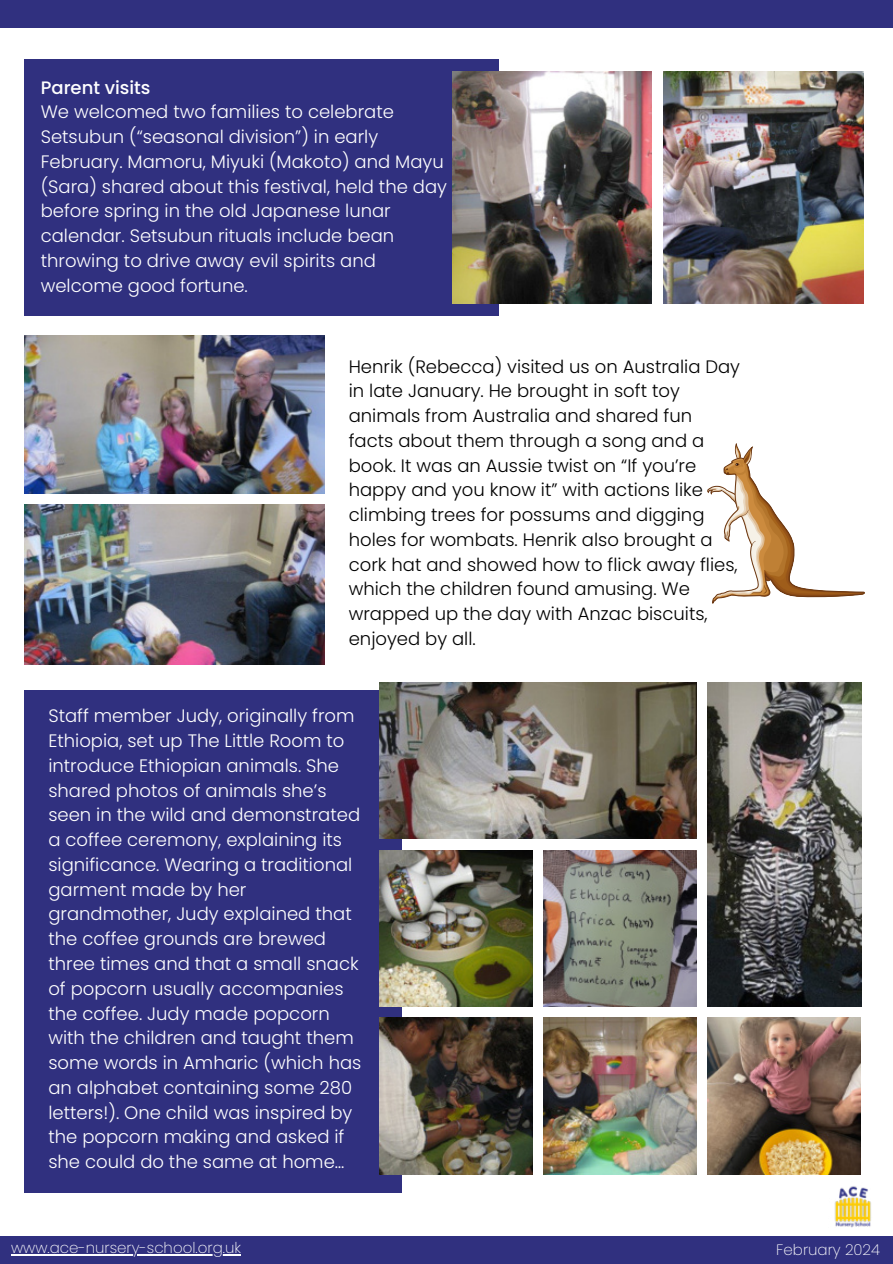
<style>
.page{position:relative;width:893px;height:1264px;background:#fff}
.page>*{position:absolute;margin:0;border:0;box-sizing:border-box;transform-origin:0 0}
.t1{font:300 18px/24.8px "Poppins";color:#fff}
.t2{font:300 18px/24.8px "Poppins";color:#000}
.t3{font:500 18px "Poppins";color:#fff}
.t4{font:200 15px "Poppins";color:#fff}
</style>
<div class="page">
<div style="left:24px;top:59px;width:474px;height:257px;background:#30307f"></div>
<img style="left:452px;top:72px;width:199px;height:231px">
<img style="left:663px;top:72px;width:200px;height:231px">
<img style="left:24px;top:335px;width:300px;height:158px">
<img style="left:24px;top:505px;width:300px;height:159px">
<div style="left:24px;top:690px;width:377px;height:502px;background:#30307f"></div>
<img style="left:379px;top:682px;width:317px;height:157px">
<img style="left:707px;top:682px;width:153px;height:324px">
<img style="left:379px;top:850px;width:153px;height:156px">
<img style="left:543px;top:850px;width:153px;height:156px">
<img style="left:379px;top:1017px;width:153px;height:157px">
<img style="left:543px;top:1017px;width:153px;height:157px">
<img style="left:707px;top:1017px;width:153px;height:157px">
<div style="left:0;top:0;width:892px;height:27px;background:#30307f"></div>
<div style="left:0;top:1236px;width:892px;height:27px;background:#30307f"></div>
<img style="left:834px;top:1186px;width:37px;height:41px">
<svg style="left:707px;top:443px;width:157px;height:160px"></svg>
<hr style="left:11px;top:1253px;width:230px;height:2px;background:#fff">
<p class="t3" style="left:41px;top:77px;width:111px">Parent visits</p>
<p class="t1" style="left:41px;top:100px;width:408px">We welcomed two families to celebrate Setsubun (“seasonal division”) in early February. Mamoru, Miyuki (Makoto) and Mayu (Sara) shared about this festival, held the day before spring in the old Japanese lunar calendar. Setsubun rituals include bean throwing to drive away evil spirits and welcome good fortune.</p>
<p class="t2" style="left:349px;top:354px;width:393px">Henrik (Rebecca) visited us on Australia Day in late January. He brought in soft toy animals from Australia and shared fun facts about them through a song and a book. It was an Aussie twist on “If you’re happy and you know it” with actions like climbing trees for possums and digging holes for wombats. Henrik also brought a cork hat and showed how to flick away flies, which the children found amusing. We wrapped up the day with Anzac biscuits, enjoyed by all.</p>
<p class="t1" style="left:48px;top:703px;width:314px">Staff member Judy, originally from<br>Ethiopia, set up The Little Room to introduce Ethiopian animals. She shared photos of animals she’s seen in the wild and demonstrated a coffee ceremony, explaining its significance. Wearing a traditional garment made by her grandmother, Judy explained that the coffee grounds are brewed three times and that a small snack of popcorn usually accompanies the coffee. Judy made popcorn with the children and taught them some words in Amharic (which has an alphabet containing some 280 letters!). One child was inspired by the popcorn making and asked if she could do the same at home…</p>
<p class="t4" style="left:860px;top:59px;width:5px">1</p>
<p class="t4" style="left:11px;top:1238px;width:231px">www.ace-nursery-school.org.uk</p>
<p class="t4" style="left:776px;top:1240px;width:105px">February 2024</p>
</div>
